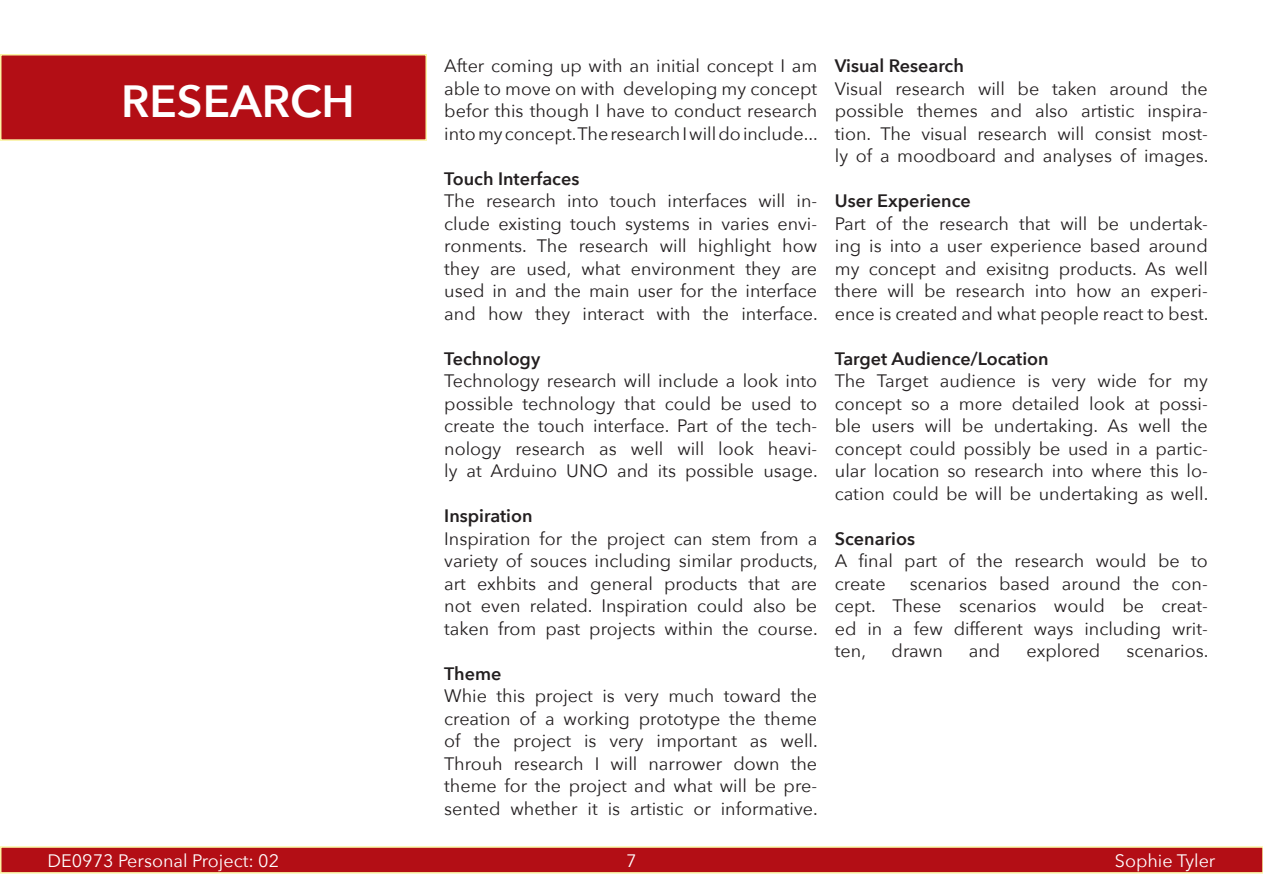
<style>
.page{position:relative;width:1263px;height:893px;background:#fff}
.page>*{position:absolute;margin:0;border:0;box-sizing:border-box;transform-origin:0 0}
.t1{font:600 45px "Avenir Next";color:#fff}
.t2{font:18px/22.5px "Avenir Next";color:#231f20;text-align:justify}
.t3{font:600 18px "Avenir Next";color:#231f20}
.t4{font:18px "Avenir Next";color:#fff}
</style>
<div class="page">
<div style="left:0;top:846px;width:1263px;height:28px;background:#b30e15;border:2px solid #faf5a4"></div>
<div style="left:0;top:54px;width:427px;height:87px;background:#b30e15;border:2px solid #faf5a4"></div>
<h1 class="t1" style="left:121px;top:74px;width:235px">RESEARCH</h1>
<p class="t2" style="left:444px;top:54px;width:375px">After coming up with an initial concept I am able to move on with developing my concept befor this though I have to conduct research into my concept. The research I will do include...</p>
<p class="t3" style="left:444px;top:167px;width:137px">Touch Interfaces</p>
<p class="t2" style="left:444px;top:189px;width:375px">The research into touch interfaces will in&shy;clude existing touch systems in varies envi&shy;ronments. The research will highlight how they are used, what environment they are used in and the main user for the interface and how they interact with the interface.</p>
<p class="t3" style="left:444px;top:347px;width:97px">Technology</p>
<p class="t2" style="left:444px;top:369px;width:375px">Technology research will include a look into possible technology that could be used to create the touch interface. Part of the tech&shy;nology research as well will look heavi&shy;ly at Arduino UNO and its possible usage.</p>
<p class="t3" style="left:444px;top:505px;width:90px">Inspiration</p>
<p class="t2" style="left:444px;top:527px;width:375px">Inspiration for the project can stem from a variety of souces including similar products, art exhbits and general products that are not even related. Inspiration could also be taken from past projects within the course.</p>
<p class="t3" style="left:444px;top:662px;width:59px">Theme</p>
<p class="t2" style="left:444px;top:684px;width:375px">Whie this project is very much toward the creation of a working prototype the theme of the project is very important as well.<br>Throuh research I will narrower down the theme for the project and what will be pre&shy;sented whether it is artistic or informative.</p>
<p class="t3" style="left:835px;top:55px;width:131px">Visual Research</p>
<p class="t2" style="left:835px;top:77px;width:375px">Visual research will be taken around the possible themes and also artistic inspira&shy;tion. The visual research will consist most&shy;ly of a moodboard and analyses of images.</p>
<p class="t3" style="left:835px;top:190px;width:137px">User Experience</p>
<p class="t2" style="left:835px;top:212px;width:375px">Part of the research that will be undertak&shy;ing is into a user experience based around my concept and exisitng products. As well there will be research into how an experi&shy;ence is created and what people react to best.</p>
<p class="t3" style="left:835px;top:347px;width:215px">Target Audience/Location</p>
<p class="t2" style="left:835px;top:369px;width:375px">The Target audience is very wide for my concept so a more detailed look at possi&shy;ble users will be undertaking. As well the concept could possibly be used in a partic&shy;ular location so research into where this lo&shy;cation could be will be undertaking as well.</p>
<p class="t3" style="left:835px;top:527px;width:82px">Scenarios</p>
<p class="t2" style="left:835px;top:549px;width:374px">A final part of the research would be to create</p>
<p class="t2" style="left:835px;top:572px;width:374px;text-indent:75px">scenarios based around the con&shy;cept. These scenarios would be creat&shy;ed in a few different ways including writ&shy;ten,</p>
<p class="t2" style="left:891px;top:639px;width:53px">drawn</p>
<p class="t2" style="left:969px;top:639px;width:33px">and</p>
<p class="t2" style="left:1026px;top:639px;width:75px">explored</p>
<p class="t2" style="left:1126px;top:639px;width:84px">scenarios.</p>
<p class="t4" style="left:48px;top:850px;width:233px">DE0973 Personal Project: 02</p>
<p class="t4" style="left:626px;top:850px;width:12px">7</p>
<p class="t4" style="left:1115px;top:850px;width:102px">Sophie Tyler</p>
</div>
